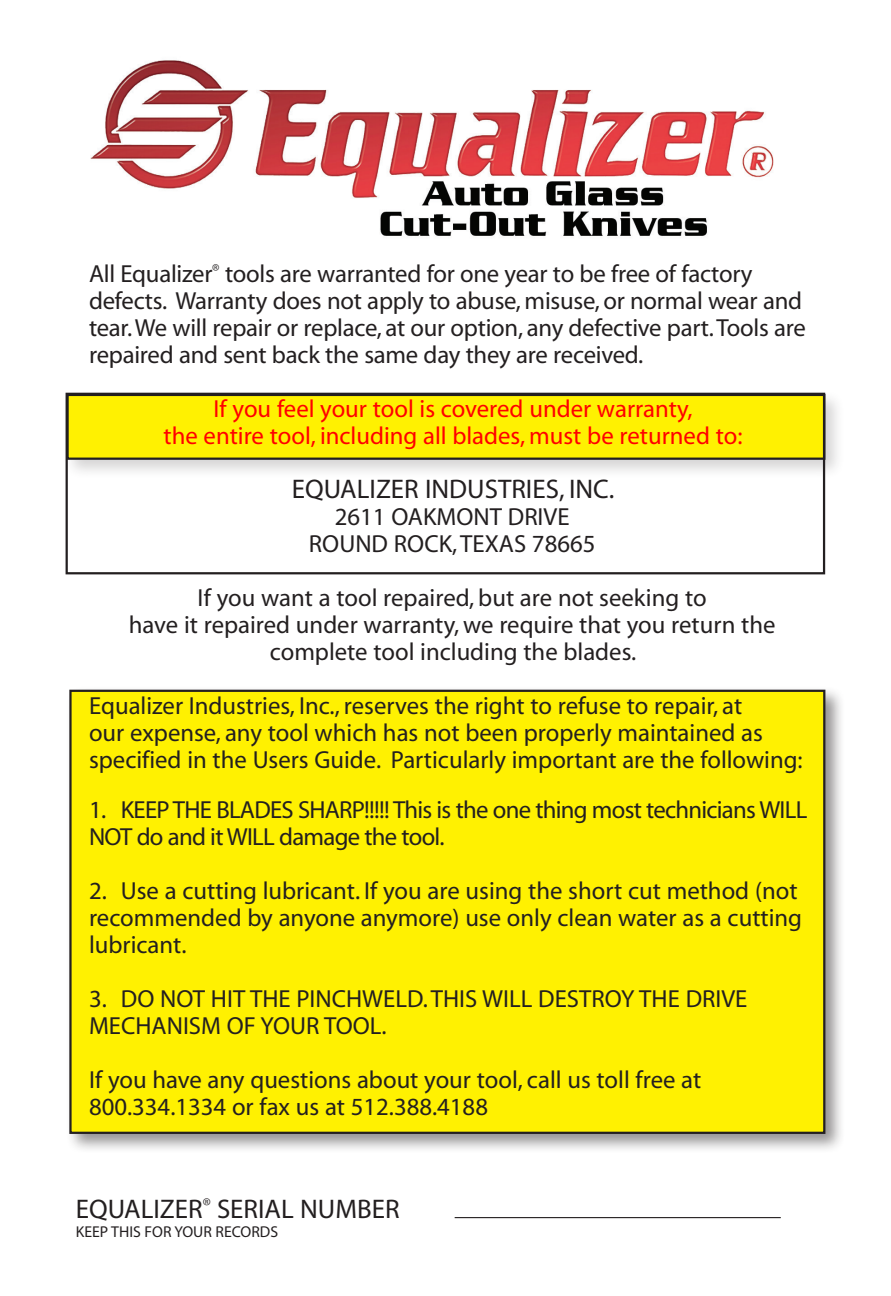
<style>
.page{position:relative;width:891px;height:1296px;background:#fff}
.page>*{position:absolute;margin:0;border:0;box-sizing:border-box;transform-origin:0 0}
.t1{font:27px "Myriad";color:#231f20}
.t2{font:24.75px/27px "Myriad";color:#231f20}
.t3{font:24.75px/27px "Myriad";color:#f00;text-align:center}
.t4{font:24.75px/27px "Myriad";letter-spacing:-.03em;color:#231f20}
.t5{font:15.75px "Myriad";color:#231f20}
</style>
<div class="page">
<div style="left:65px;top:685px;width:781px;height:469px;background:#231f20;opacity:.49"></div>
<div style="left:70px;top:691px;width:754px;height:442px;background:#fff101"></div>
<div style="left:69px;top:690px;width:756px;height:444px;border:2px solid #231f20"></div>
<div style="left:62px;top:390px;width:783px;height:90px;background:#231f20;opacity:.19"></div>
<div style="left:68px;top:395px;width:756px;height:64px;background:#fff101"></div>
<div style="left:66px;top:394px;width:759px;height:66px;border:2px solid #231f20"></div>
<hr style="left:455px;top:1217px;width:326px;height:1px;background:#231f20">
<div style="left:66px;top:393px;width:759px;height:181px;border:2px solid #231f20"></div>
<img style="left:90px;top:60px;width:684px;height:176px">
<p class="t2" style="left:89px;top:261px;width:718px">All Equalizer<sup>®</sup> tools are warranted for one year to be free of factory defects. Warranty does not apply to abuse, misuse, or normal wear and tear. We will repair or replace, at our option, any defective part. Tools are repaired and sent back the same day they are received.</p>
<p class="t3" style="left:164px;top:396px;width:580px">If you feel your tool is covered under warranty,<br>the entire tool, including all blades, must be returned to:</p>
<p class="t1" style="left:292px;top:476px;width:324px">EQUALIZER INDUSTRIES, INC.</p>
<p class="t2" style="left:335px;top:504px;width:236px">2611 OAKMONT DRIVE</p>
<p class="t2" style="left:309px;top:531px;width:288px">ROUND ROCK, TEXAS 78665</p>
<p class="t2" style="left:129px;top:585px;width:648px;text-align:center">If you want a tool repaired, but are not seeking to<br>have it repaired under warranty, we require that you return the complete tool including the blades.</p>
<p class="t2" style="left:89px;top:693px;width:715px">Equalizer Industries, Inc., reserves the right to refuse to repair, at<br>our expense, any tool which has not been properly maintained as specified in the Users Guide. Particularly important are the following:</p>
<p class="t4" style="left:89px;top:797px;width:720px">1. KEEP THE BLADES SHARP!!!!! This is the one thing most technicians WILL<br>NOT do and it WILL damage the tool.</p>
<p class="t2" style="left:89px;top:878px;width:715px">2. Use a cutting lubricant. If you are using the short cut method (not recommended by anyone anymore) use only clean water as a cutting lubricant.</p>
<p class="t2" style="left:89px;top:986px;width:660px">3. DO NOT HIT THE PINCHWELD. THIS WILL DESTROY THE DRIVE<br>MECHANISM OF YOUR TOOL.</p>
<p class="t2" style="left:89px;top:1067px;width:614px">If you have any questions about your tool, call us toll free at<br>800.334.1334 or fax us at 512.388.4188</p>
<p class="t1" style="left:76px;top:1195px;width:325px">EQUALIZER<sup>®</sup> SERIAL NUMBER</p>
<p class="t5" style="left:76px;top:1224px;width:204px">KEEP THIS FOR YOUR RECORDS</p>
</div>
